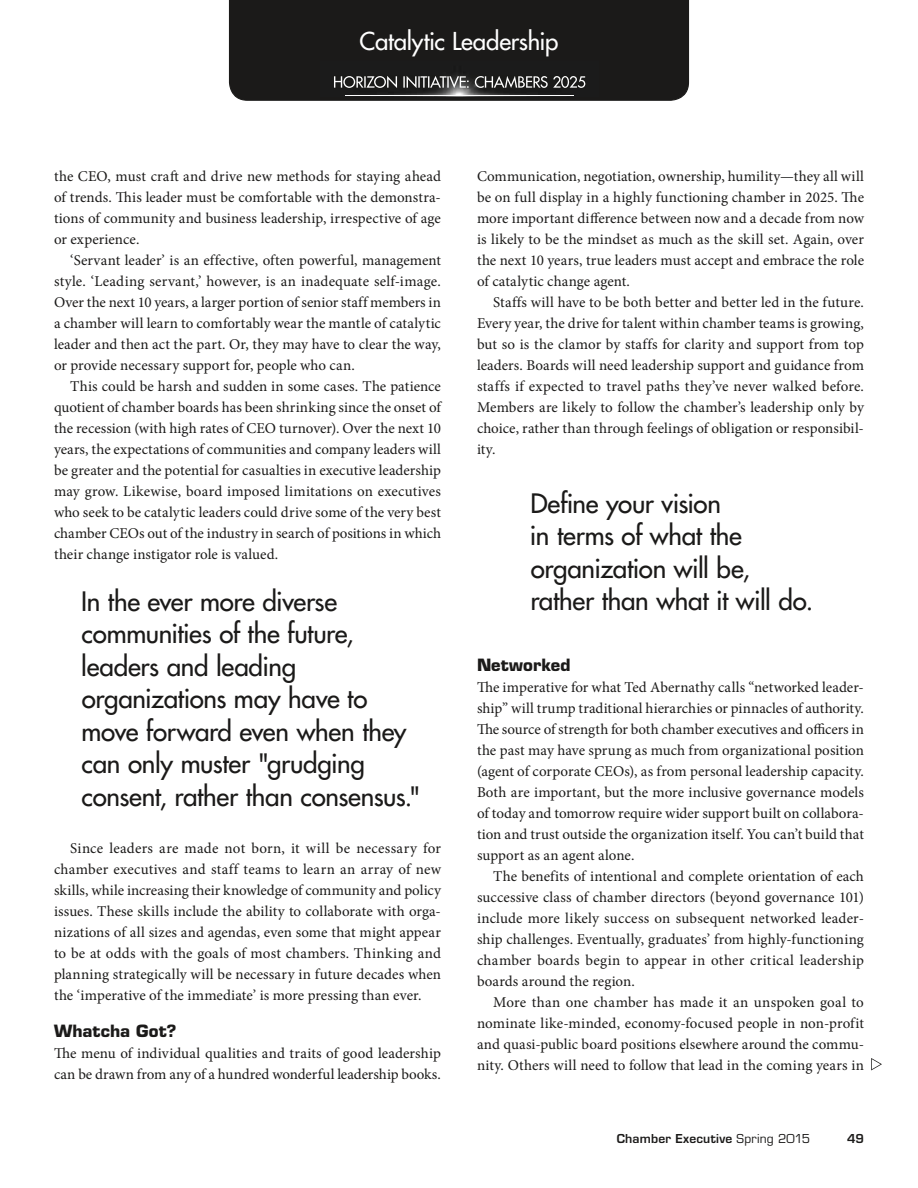
<style>
.page{position:relative;width:918px;height:1188px;background:#fff}
.page>*{position:absolute;margin:0;border:0;box-sizing:border-box;transform-origin:0 0}
.t1{font:500 26.1px/32.5px "Futura Std";letter-spacing:-.01em;color:#1b1a19}
.t2{font:500 24px "Futura Std";letter-spacing:-.01em;color:#fff}
.t3{font:700 16.5px "Eurostile LT Std";letter-spacing:.005em;color:#1b1a19}
.t4{font:15px/21px "Minion Pro";letter-spacing:.005em;color:#1b1a19;text-align:justify}
.t5{font:600 12px "Eurostile LT Std";letter-spacing:.015em;color:#1b1a19}
.s1{font-weight:400}
</style>
<div class="page">
<div style="left:229px;top:0;width:460px;height:101px;background:#1b1a19"></div>
<img style="left:320px;top:60px;width:279px;height:37px">
<img style="left:334px;top:76px;width:251px;height:12px">
<img style="left:345px;top:95px;width:229px;height:1px">
<svg style="left:871px;top:1058px;width:11px;height:12px"></svg>
<h2 class="t2" style="left:360px;top:27px;width:200px">Catalytic Leadership</h2>
<p class="t4" style="left:54px;top:166px;width:389px">the CEO, must craft and drive new methods for staying ahead of trends. This leader must be comfortable with the demonstra&shy;tions of community and business leadership, irrespective of age or experience.</p>
<p class="t4" style="left:54px;top:250px;width:389px;text-indent:16px">‘Servant leader’ is an effective, often powerful, management style. ‘Leading servant,’ however, is an inadequate self-image.<br>Over the next 10 years, a larger portion of senior staff members in a chamber will learn to comfortably wear the mantle of catalytic leader and then act the part. Or, they may have to clear the way, or provide necessary support for, people who can.</p>
<p class="t4" style="left:54px;top:376px;width:389px;text-indent:16px">This could be harsh and sudden in some cases. The patience quotient of chamber boards has been shrinking since the onset of the recession (with high rates of CEO turnover). Over the next 10 years, the expectations of communities and company leaders will be greater and the potential for casualties in executive leadership may grow. Likewise, board imposed limitations on executives who seek to be catalytic leaders could drive some of the very best chamber CEOs out of the industry in search of positions in which their change instigator role is valued.</p>
<p class="t4" style="left:477px;top:166px;width:389px">Communication, negotiation, ownership, humility—they all will be on full display in a highly functioning chamber in 2025. The more important difference between now and a decade from now is likely to be the mindset as much as the skill set. Again, over the next 10 years, true leaders must accept and embrace the role of catalytic change agent.</p>
<p class="t4" style="left:477px;top:292px;width:389px;text-indent:16px">Staffs will have to be both better and better led in the future.<br>Every year, the drive for talent within chamber teams is growing, but so is the clamor by staffs for clarity and support from top leaders. Boards will need leadership support and guidance from staffs if expected to travel paths they’ve never walked before.<br>Members are likely to follow the chamber’s leadership only by choice, rather than through feelings of obligation or responsibil&shy;ity.</p>
<h1 class="t1" style="left:530px;top:487px;width:221px">Define your vision<br>in terms of what the organization will be,</h1>
<h1 class="t1" style="left:81px;top:585px;width:257px">In the ever more diverse</h1>
<h1 class="t1" style="left:530px;top:585px;width:284px">rather than what it will do.</h1>
<h1 class="t1" style="left:81px;top:617px;width:341px">communities of the future, leaders and leading organizations may have to move forward even when they can only muster "grudging consent, rather than consensus."</h1>
<p class="t3" style="left:477px;top:655px;width:95px">Networked</p>
<p class="t4" style="left:477px;top:677px;width:389px">The imperative for what Ted Abernathy calls “networked leader&shy;ship” will trump traditional hierarchies or pinnacles of authority.<br>The source of strength for both chamber executives and officers in the past may have sprung as much from organizational position (agent of corporate CEOs), as from personal leadership capacity.<br>Both are important, but the more inclusive governance models of today and tomorrow require wider support built on collabora&shy;tion and trust outside the organization itself. You can’t build that support as an agent alone.</p>
<p class="t4" style="left:477px;top:866px;width:389px;text-indent:16px">The benefits of intentional and complete orientation of each successive class of chamber directors (beyond governance 101) include more likely success on subsequent networked leader&shy;ship challenges. Eventually, graduates’ from highly-functioning chamber boards begin to appear in other critical leadership boards around the region.</p>
<p class="t4" style="left:477px;top:992px;width:389px;text-indent:16px">More than one chamber has made it an unspoken goal to nominate like-minded, economy-focused people in non-profit and quasi-public board positions elsewhere around the commu&shy;nity. Others will need to follow that lead in the coming years in</p>
<p class="t4" style="left:54px;top:838px;width:389px;text-indent:16px">Since leaders are made not born, it will be necessary for chamber executives and staff teams to learn an array of new skills, while increasing their knowledge of community and policy issues. These skills include the ability to collaborate with orga&shy;nizations of all sizes and agendas, even some that might appear to be at odds with the goals of most chambers. Thinking and planning strategically will be necessary in future decades when the ‘imperative of the immediate’ is more pressing than ever.</p>
<p class="t3" style="left:54px;top:1021px;width:124px">Whatcha Got?</p>
<p class="t4" style="left:54px;top:1043px;width:388px">The menu of individual qualities and traits of good leadership can be drawn from any of a hundred wonderful leadership books.</p>
<p class="t5" style="left:617px;top:1131px;width:195px">Chamber Executive <span class="s1">Spring 2015</span></p>
<p class="t5" style="left:847px;top:1131px;width:18px">49</p>
</div>
